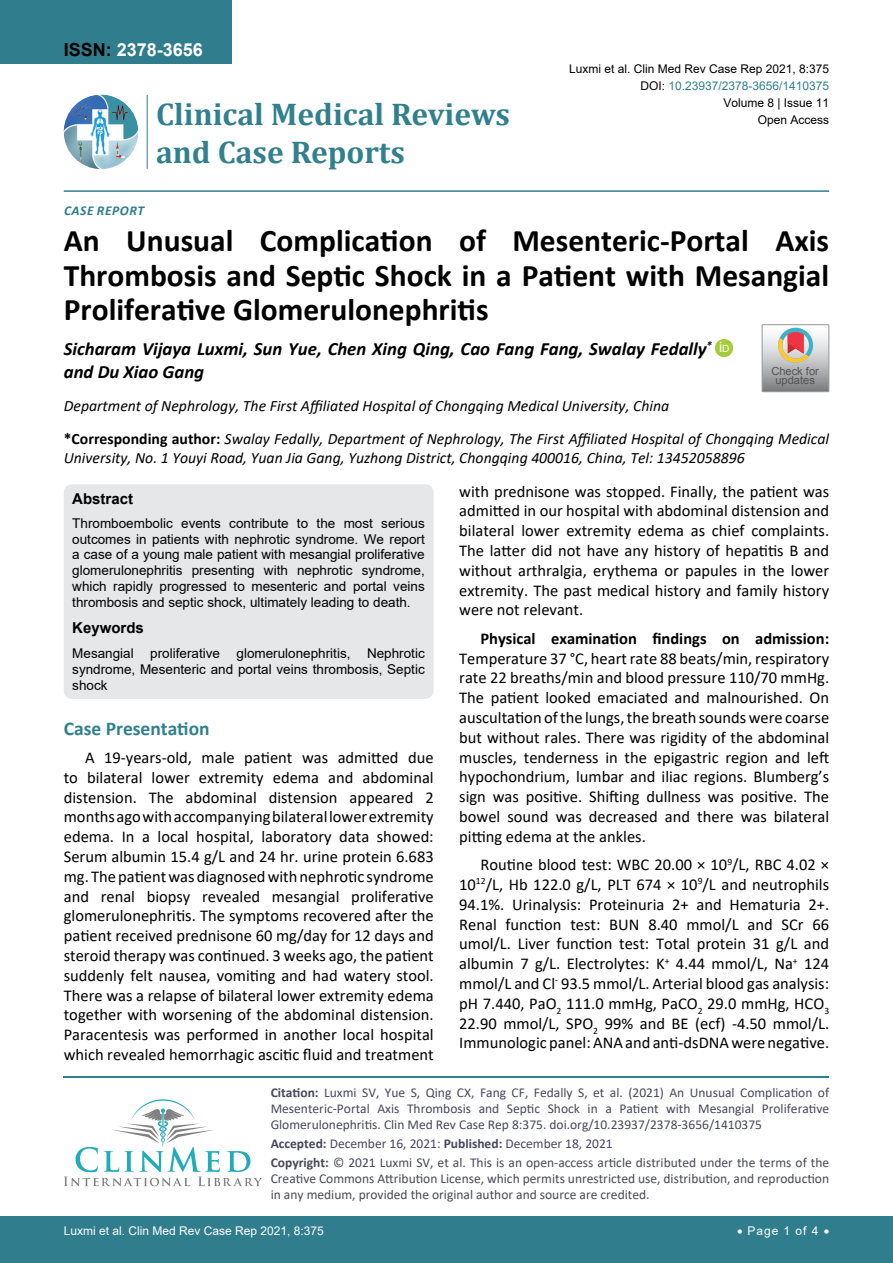
<style>
.page{position:relative;width:893px;height:1263px;background:#fff}
.page>*{position:absolute;margin:0;border:0;box-sizing:border-box;transform-origin:0 0}
.t1{font:700 31.5px/34.5px "Calibri";color:#000;text-align:justify}
.t2{font:700 31.5px "Cambria";color:#30808d}
.t3{font:700 19.5px "Calibri";color:#30808d}
.t4{font:italic 700 18.75px/22.5px "Calibri";color:#000}
.t5{font:700 18px "Arial";color:#fff}
.t6{font:16.5px/19.8px "Calibri";color:#000;text-align:justify}
.t7{font:700 16.5px "Calibri";color:#000}
.t8{font:italic 15.75px/33px "Calibri";color:#000}
.t9{font:700 15px "Arial";color:#000}
.t10{font:13.5px/16.2px "Calibri";color:#47475c;text-align:justify}
.t11{font:13.5px/15.8px "Arial";color:#000;text-align:justify}
.t12{font:italic 700 13.5px "Calibri";letter-spacing:.04em;color:#307d8d}
.t13{font:12px "Arial";color:#000}
.t14{font:12px "Arial";color:#fff}
.t15{font:12px "Arial";color:#30808d}
.t16{font:11.1px/9.6px "Arial";color:#535353;text-align:center}
.s1{color:#000}
.s2{font-weight:700;font-style:normal}
.s3{font-weight:700}
</style>
<div class="page">
<hr style="left:64px;top:1076px;width:765px;height:2px;background:#30808d">
<svg style="left:64px;top:1099px;width:198px;height:87px"></svg>
<div style="left:0;top:0;width:231px;height:64px;background:#307d8d"></div>
<hr style="left:64px;top:190px;width:765px;height:2px;background:#307d8d">
<div style="left:0;top:1217px;width:893px;height:46px;background:#307d8d"></div>
<img style="left:64px;top:95px;width:74px;height:74px;border-radius:37px">
<hr style="left:147px;top:95px;width:1px;height:74px;background:#307d8d">
<img style="left:715px;top:340px;width:17px;height:17px">
<div style="left:716px;top:340px;width:16px;height:16px;background:#a5cc3b;border-radius:50%"></div>
<svg style="left:762px;top:325px;width:67px;height:67px;background:#bdb6b3"></svg>
<div style="left:64px;top:484px;width:370px;height:215px;background:#e6e7e8;border-radius:9px"></div>
<p class="t5" style="left:64px;top:37px;width:141px"><span class="s1">ISSN:</span> 2378-3656</p>
<h1 class="t2" style="left:156px;top:92px;width:355px">Clinical Medical Reviews</h1>
<h1 class="t2" style="left:156px;top:130px;width:250px">and Case Reports</h1>
<p class="t12" style="left:64px;top:201px;width:82px">Case Repor t</p>
<p class="t13" style="left:569px;top:60px;width:262px">Luxmi et al. Clin Med Rev Case Rep 2021, 8:375</p>
<p class="t13" style="left:723px;top:95px;width:107px">Volume 8 | Issue 11</p>
<p class="t15" style="left:640px;top:77px;width:190px"><span class="s1">DOI:</span> 10.23937/2378-3656/1410375</p>
<p class="t13" style="left:758px;top:112px;width:73px">Open Access</p>
<h1 class="t1" style="left:64px;top:223px;width:767px">An Unusual Complication of Mesenteric-Portal Axis Thrombosis and Septic Shock in a Patient with Mesangial Proliferative Glomerulonephritis</h1>
<p class="t4" style="left:64px;top:337px;width:667px">Sicharam Vijaya Luxmi, Sun Yue, Chen Xing Qing, Cao Fang Fang, Swalay Fedally<sup>*</sup> <sup>i</sup><sup>D </sup>and Du Xiao Gang</p>
<p class="t8" style="left:64px;top:389px;width:767px">Department of Nephrology, The First Affiliated Hospital of Chongqing Medical University, China<br><span class="s2">*Corresponding author:</span> Swalay Fedally, Department of Nephrology, The First Affiliated Hospital of Chongqing Medical</p>
<p class="t8" style="left:64px;top:441px;width:682px">University, No. 1 Youyi Road, Yuan Jia Gang, Yuzhong District, Chongqing 400016, China, Tel: 13452058896</p>
<p class="t16" style="left:771px;top:366px;width:49px">Check for updates</p>
<p class="t9" style="left:72px;top:488px;width:62px">Abstract</p>
<p class="t11" style="left:72px;top:515px;width:354px">Thromboembolic events contribute to the most serious outcomes in patients with nephrotic syndrome. We report a case of a young male patient with mesangial proliferative glomerulonephritis presenting with nephrotic syndrome, which rapidly progressed to mesenteric and portal veins thrombosis and septic shock, ultimately leading to death.</p>
<p class="t9" style="left:72px;top:617px;width:73px">Keywords</p>
<p class="t11" style="left:72px;top:645px;width:354px;line-height:16.2px">Mesangial proliferative glomerulonephritis, Nephrotic syndrome, Mesenteric and portal veins thrombosis, Septic shock</p>
<p class="t3" style="left:64px;top:714px;width:147px">Case Presentation</p>
<p class="t6" style="left:64px;top:747px;width:371px;text-indent:21px">A 19-years-old, male patient was admitted due to bilateral lower extremity edema and abdominal distension. The abdominal distension appeared 2 months ago with accompanying bilateral lower extremity edema. In a local hospital, laboratory data showed:<br>Serum albumin 15.4 g/L and 24 hr. urine protein 6.683 mg. The patient was diagnosed with nephrotic syndrome and renal biopsy revealed mesangial proliferative glomerulonephritis. The symptoms recovered after the patient received prednisone 60 mg/day for 12 days and steroid therapy was continued. 3 weeks ago, the patient suddenly felt nausea, vomiting and had watery stool.<br>There was a relapse of bilateral lower extremity edema together with worsening of the abdominal distension.<br>Paracentesis was performed in another local hospital which revealed hemorrhagic ascitic fluid and treatment</p>
<p class="t6" style="left:459px;top:481px;width:371px">with prednisone was stopped. Finally, the patient was admitted in our hospital with abdominal distension and bilateral lower extremity edema as chief complaints.<br>The latter did not have any history of hepatitis B and without arthralgia, erythema or papules in the lower extremity. The past medical history and family history were not relevant.</p>
<p class="t7" style="left:480px;top:627px;width:350px">Physical examination findings on admission:</p>
<p class="t6" style="left:459px;top:648px;width:371px">Temperature 37 °C, heart rate 88 beats/min, respiratory rate 22 breaths/min and blood pressure 110/70 mmHg.<br>The patient looked emaciated and malnourished. On auscultation of the lungs, the breath sounds were coarse but without rales. There was rigidity of the abdominal muscles, tenderness in the epigastric region and left hypochondrium, lumbar and iliac regions. Blumberg’s sign was positive. Shifting dullness was positive. The bowel sound was decreased and there was bilateral pitting edema at the ankles.</p>
<p class="t6" style="left:459px;top:854px;width:371px;text-indent:21px">Routine blood test: WBC 20.00 × 10<sup>9</sup>/L, RBC 4.02 × 10<sup>12</sup>/L, Hb 122.0 g/L, PLT 674 × 10<sup>9</sup>/L and neutrophils 94.1%. Urinalysis: Proteinuria 2+ and Hematuria 2+.<br>Renal function test: BUN 8.40 mmol/L and SCr 66 umol/L. Liver function test: Total protein 31 g/L and albumin 7 g/L. Electrolytes: K<sup>+</sup> 4.44 mmol/L, Na<sup>+</sup> 124 mmol/L and Cl<sup>-</sup> 93.5 mmol/L. Arterial blood gas analysis: pH 7.440, PaO<sub>2</sub> 111.0 mmHg, PaCO<sub>2</sub> 29.0 mmHg, HCO<sub>3<br></sub>22.90 mmol/L, SPO<sub>2</sub> 99% and BE (ecf) -4.50 mmol/L.<br>Immunologic panel: ANA and anti-dsDNA were negative.</p>
<p class="t10" style="left:271px;top:1084px;width:560px"><span class="s3">Citation:</span> Luxmi SV, Yue S, Qing CX, Fang CF, Fedally S, et al. (2021) An Unusual Complication of Mesenteric-Portal Axis Thrombosis and Septic Shock in a Patient with Mesangial Proliferative Glomerulonephritis. Clin Med Rev Case Rep 8:375. doi.org/10.23937/2378-3656/1410375</p>
<p class="t10" style="left:271px;top:1153px;width:560px"><span class="s3">Copyright:</span> © 2021 Luxmi SV, et al. This is an open-access article distributed under the terms of the Creative Commons Attribution License, which permits unrestricted use, distribution, and reproduction in any medium, provided the original author and source are credited.</p>
<p class="t10" style="left:271px;top:1135px;width:344px"><span class="s3">Accepted:</span> December 16, 2021: <span class="s3">Published:</span> December 18, 2021</p>
<p class="t14" style="left:64px;top:1223px;width:262px">Luxmi et al. Clin Med Rev Case Rep 2021, 8:375</p>
<p class="t14" style="left:737px;top:1223px;width:94px">• Page 1 of 4 •</p>
</div>
